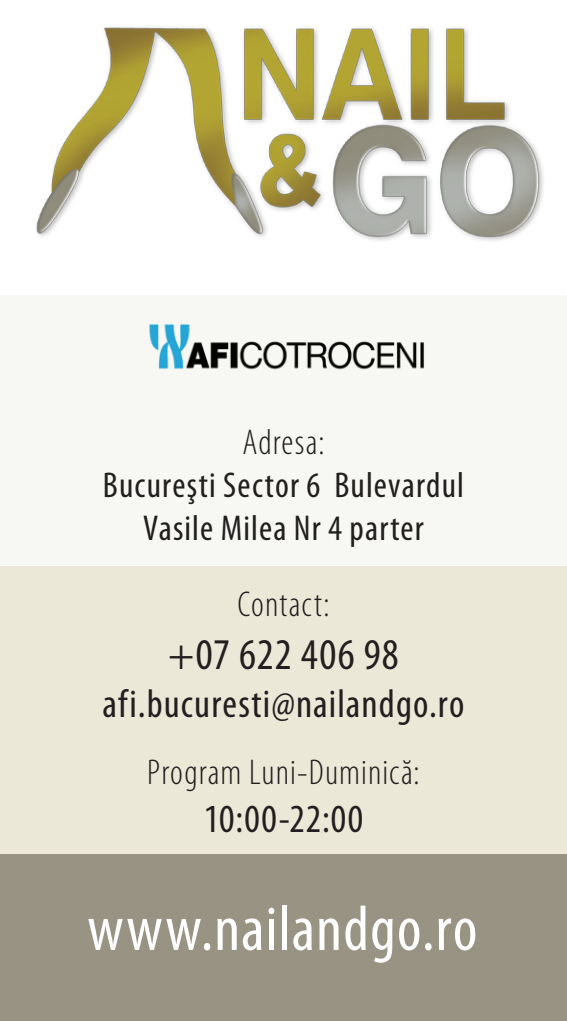
<style>
.page{position:relative;width:567px;height:1021px;background:#fff}
.page>*{position:absolute;margin:0;border:0;box-sizing:border-box;transform-origin:0 0}
.t1{font:condensed 64px "Myriad Pro";letter-spacing:.02em;color:#fff}
.t2{font:condensed 44px "Myriad Pro";letter-spacing:.02em;color:#231f20}
.t3{font:condensed 40px "Myriad Pro";letter-spacing:.03em;color:#231f20}
.t4{font:condensed 36px/43.2px "Myriad Pro";letter-spacing:.03em;color:#231f20;text-align:center}
.t5{font:300 condensed 36px "Myriad Pro";letter-spacing:.03em;color:#231f20}
</style>
<div class="page">
<div style="left:0;top:295px;width:567px;height:269px;background:#f7f8f3"></div>
<div style="left:0;top:565px;width:567px;height:314px;background:#ebe8d8"></div>
<img style="left:36px;top:27px;width:508px;height:214px">
<div style="left:0;top:854px;width:567px;height:166px;background:#999383"></div>
<img style="left:149px;top:323px;width:275px;height:47px">
<p class="t5" style="left:242px;top:421px;width:84px">Adresa:</p>
<p class="t4" style="left:103px;top:463px;width:363px">Bucureşti Sector 6 Bulevardul<br>Vasile Milea Nr 4 parter</p>
<p class="t5" style="left:238px;top:582px;width:93px">Contact:</p>
<p class="t2" style="left:168px;top:627px;width:232px">+07 622 406 98</p>
<p class="t3" style="left:102px;top:679px;width:363px">afi.bucuresti@nailandgo.ro</p>
<p class="t5" style="left:147px;top:750px;width:274px">Program Luni-Duminică:</p>
<p class="t3" style="left:204px;top:794px;width:161px">10:00-22:00</p>
<h1 class="t1" style="left:87px;top:890px;width:391px">www.nailandgo.ro</h1>
</div>
